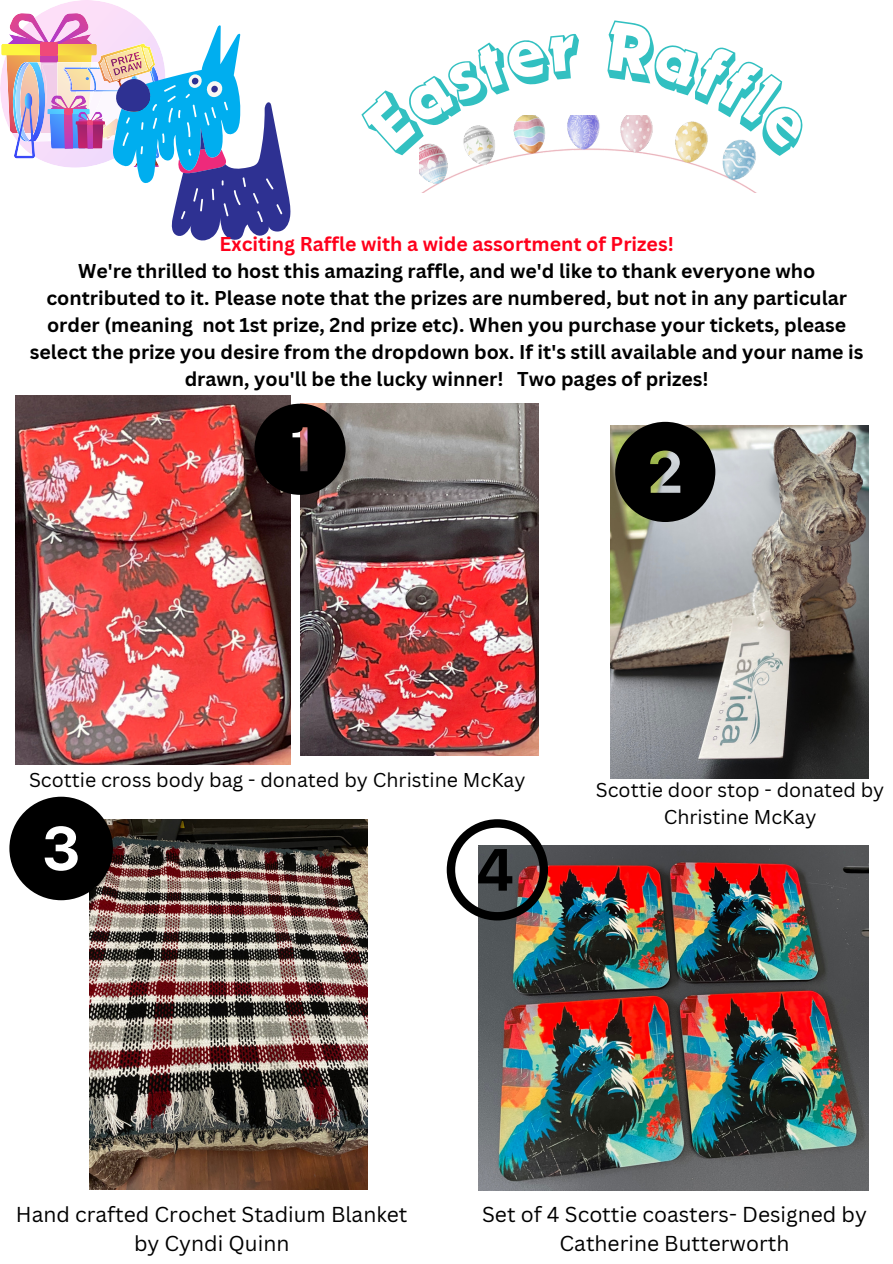
<style>
.page{position:relative;width:893px;height:1264px;background:#fff}
.page>*{position:absolute;margin:0;border:0;box-sizing:border-box;transform-origin:0 0}
.t1{font:21px/29.2px "Canva Sans";color:#000;text-align:center}
.t2{font:700 19.5px/27px "Canva Sans";color:#000;text-align:center}
.t3{font:19.5px/27px "Canva Sans";color:#000;text-align:center}
.t4{font:700 19.5px "Canva Sans";color:#ff001b}
</style>
<div class="page">
<svg style="left:0;top:0;width:291px;height:241px"></svg>
<img style="left:419px;top:116px;width:337px;height:76px">
<img style="left:16px;top:395px;width:274px;height:369px">
<img style="left:300px;top:403px;width:239px;height:353px">
<img style="left:610px;top:425px;width:258px;height:353px">
<img style="left:89px;top:819px;width:278px;height:370px">
<img style="left:478px;top:845px;width:390px;height:345px">
<svg style="left:254px;top:403px;width:91px;height:92px;background:#1d1716"></svg>
<svg style="left:615px;top:422px;width:100px;height:100px;background:#31332a"></svg>
<svg style="left:9px;top:796px;width:104px;height:104px"></svg>
<svg style="left:446px;top:819px;width:102px;height:101px"></svg>
<svg style="left:419px;top:115px;width:163px;height:45px"></svg>
<svg style="left:602px;top:115px;width:154px;height:45px"></svg>
<p class="t4" style="left:219px;top:230px;width:455px">Exciting Raffle with a wide assortment of Prizes!</p>
<p class="t2" style="left:30px;top:257px;width:835px">We're thrilled to host this amazing raffle, and we'd like to thank everyone who contributed to it. Please note that the prizes are numbered, but not in any particular order (meaning not 1st prize, 2nd prize etc). When you purchase your tickets, please select the prize you desire from the dropdown box. If it's still available and your name is drawn, you'll be the lucky winner! Two pages of prizes!</p>
<p class="t3" style="left:29px;top:766px;width:498px">Scottie cross body bag - donated by Christine McKay</p>
<p class="t3" style="left:595px;top:775px;width:290px">Scottie door stop - donated by<br>Christine McKay</p>
<p class="t1" style="left:16px;top:1198px;width:393px">Hand crafted Crochet Stadium Blanket by Cyndi Quinn</p>
<p class="t1" style="left:482px;top:1198px;width:386px">Set of 4 Scottie coasters- Designed by<br>Catherine Butterworth</p>
</div>
